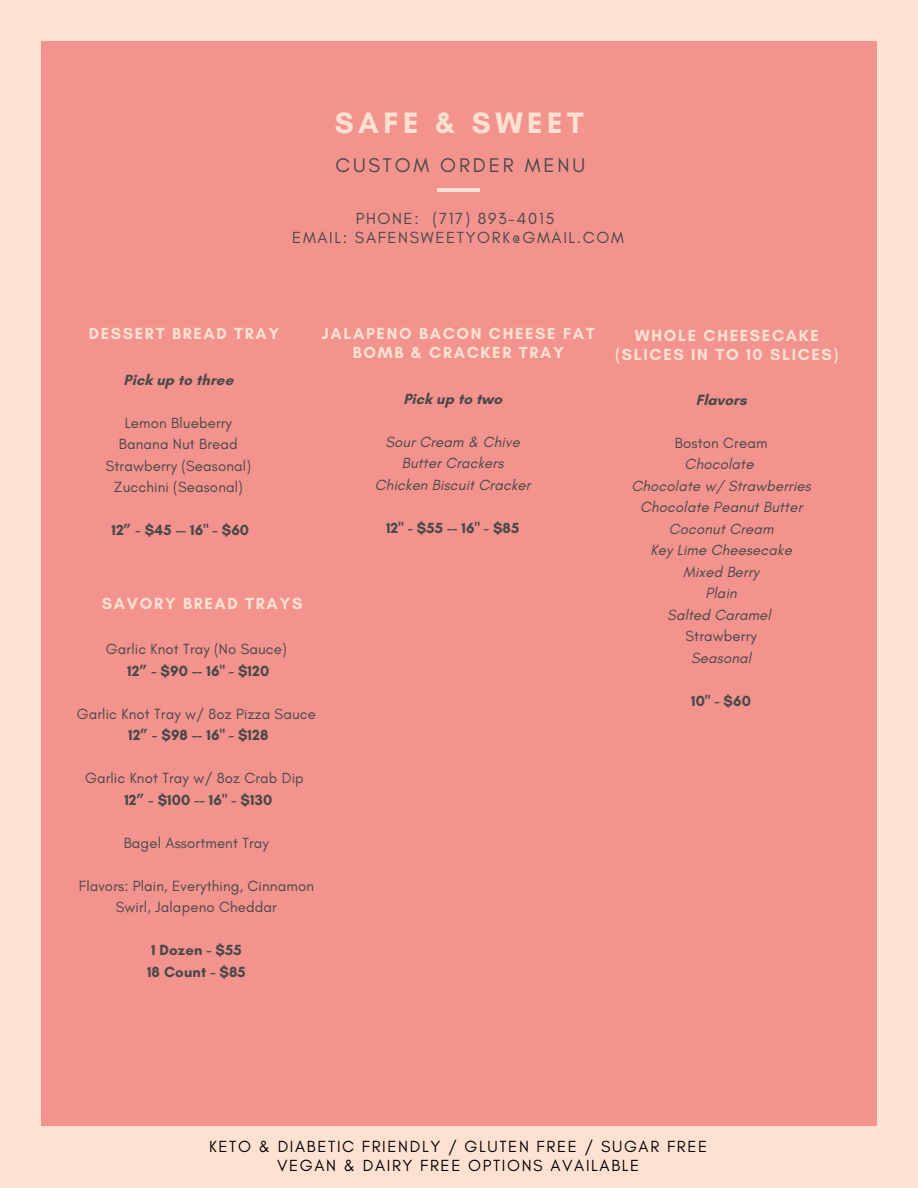
<style>
.page{position:relative;width:918px;height:1188px;background:#ffe1d1}
.page>*{position:absolute;margin:0;border:0;box-sizing:border-box;transform-origin:0 0}
.t1{font:700 30.15px "Glacial Indifference";letter-spacing:.15em;color:#ffe1d1}
.t2{font:20.1px "Glacial Indifference";letter-spacing:.14em;color:#484848}
.t3{font:700 16.35px/19.2px "Glacial Indifference";letter-spacing:.1em;color:#ffe1d1;text-align:center}
.t4{font:16.35px/19.2px "Glacial Indifference";letter-spacing:.1em;color:#000;text-align:center}
.t5{font:16.35px/19.2px "Glacial Indifference";letter-spacing:.1em;color:#484848;text-align:center}
.t6{font:15px/21.5px "Glacial Indifference";letter-spacing:.01em;color:#484848;text-align:center}
.t7{font:italic 15px/21.5px "Glacial Indifference";letter-spacing:.01em;color:#484848;text-align:center}
.t8{font:700 15px/21.5px "Glacial Indifference";letter-spacing:.01em;color:#484848}
</style>
<div class="page">
<div style="left:41px;top:41px;width:836px;height:1085px;background:#f2938e"></div>
<hr style="left:437px;top:188px;width:43px;height:4px;background:#ffe1d1">
<h1 class="t1" style="left:335px;top:104px;width:250px">SAFE &amp; SWEET</h1>
<h2 class="t2" style="left:336px;top:152px;width:251px">CUSTOM ORDER MENU</h2>
<p class="t5" style="left:292px;top:209px;width:333px">PHONE: (717) 893-4015<br>EMAIL: SAFENSWEETYORK@GMAIL.COM</p>
<p class="t3" style="left:89px;top:324px;width:192px">DESSERT BREAD TRAY</p>
<p class="t8" style="left:124px;top:369px;width:111px">Pick up to three</p>
<p class="t6" style="left:106px;top:412px;width:147px">Lemon Blueberry<br>Banana Nut Bread<br>Strawberry (Seasonal)<br>Zucchini (Seasonal)</p>
<p class="t8" style="left:111px;top:519px;width:139px">12” - $45 -- 16" - $60</p>
<p class="t3" style="left:322px;top:324px;width:274px">JALAPENO BACON CHEESE FAT<br>BOMB &amp; CRACKER TRAY</p>
<p class="t8" style="left:403px;top:388px;width:100px">Pick up to two</p>
<p class="t7" style="left:375px;top:431px;width:157px">Sour Cream &amp; Chive<br>Butter Crackers<br>Chicken Biscuit Cracker</p>
<p class="t8" style="left:386px;top:517px;width:135px">12" - $55 -- 16" - $85</p>
<p class="t3" style="left:102px;top:594px;width:202px">SAVORY BREAD TRAYS</p>
<p class="t6" style="left:106px;top:638px;width:182px">Garlic Knot Tray (No Sauce)</p>
<p class="t8" style="left:127px;top:660px;width:144px">12” - $90 -- 16" - $120</p>
<p class="t6" style="left:77px;top:703px;width:241px">Garlic Knot Tray w/ 8oz Pizza Sauce</p>
<p class="t8" style="left:128px;top:724px;width:142px">12” - $98 -- 16" - $128</p>
<p class="t6" style="left:85px;top:767px;width:220px">Garlic Knot Tray w/ 8oz Crab Dip</p>
<p class="t8" style="left:124px;top:789px;width:149px">12” - $100 -- 16" - $130</p>
<p class="t6" style="left:124px;top:832px;width:147px">Bagel Assortment Tray</p>
<p class="t6" style="left:79px;top:875px;width:237px">Flavors: Plain, Everything, Cinnamon<br>Swirl, Jalapeno Cheddar</p>
<p class="t8" style="left:147px;top:939px;width:100px">1 Dozen - $55<br>18 Count - $85</p>
<p class="t3" style="left:616px;top:325px;width:224px">WHOLE CHEESECAKE (SLICES IN TO 10 SLICES)</p>
<p class="t8" style="left:696px;top:389px;width:52px">Flavors</p>
<p class="t6" style="left:675px;top:432px;width:94px">Boston Cream</p>
<p class="t7" style="left:631px;top:454px;width:181px">Chocolate<br>Chocolate w/ Strawberries<br>Chocolate Peanut Butter<br>Coconut Cream<br>Key Lime Cheesecake<br>Mixed Berry<br>Plain<br>Salted Caramel</p>
<p class="t6" style="left:686px;top:626px;width:73px">Strawberry</p>
<p class="t7" style="left:691px;top:647px;width:62px">Seasonal</p>
<p class="t8" style="left:691px;top:690px;width:61px">10" - $60</p>
<p class="t4" style="left:209px;top:1136px;width:500px">KETO &amp; DIABETIC FRIENDLY / GLUTEN FREE / SUGAR FREE<br>VEGAN &amp; DAIRY FREE OPTIONS AVAILABLE</p>
</div>
